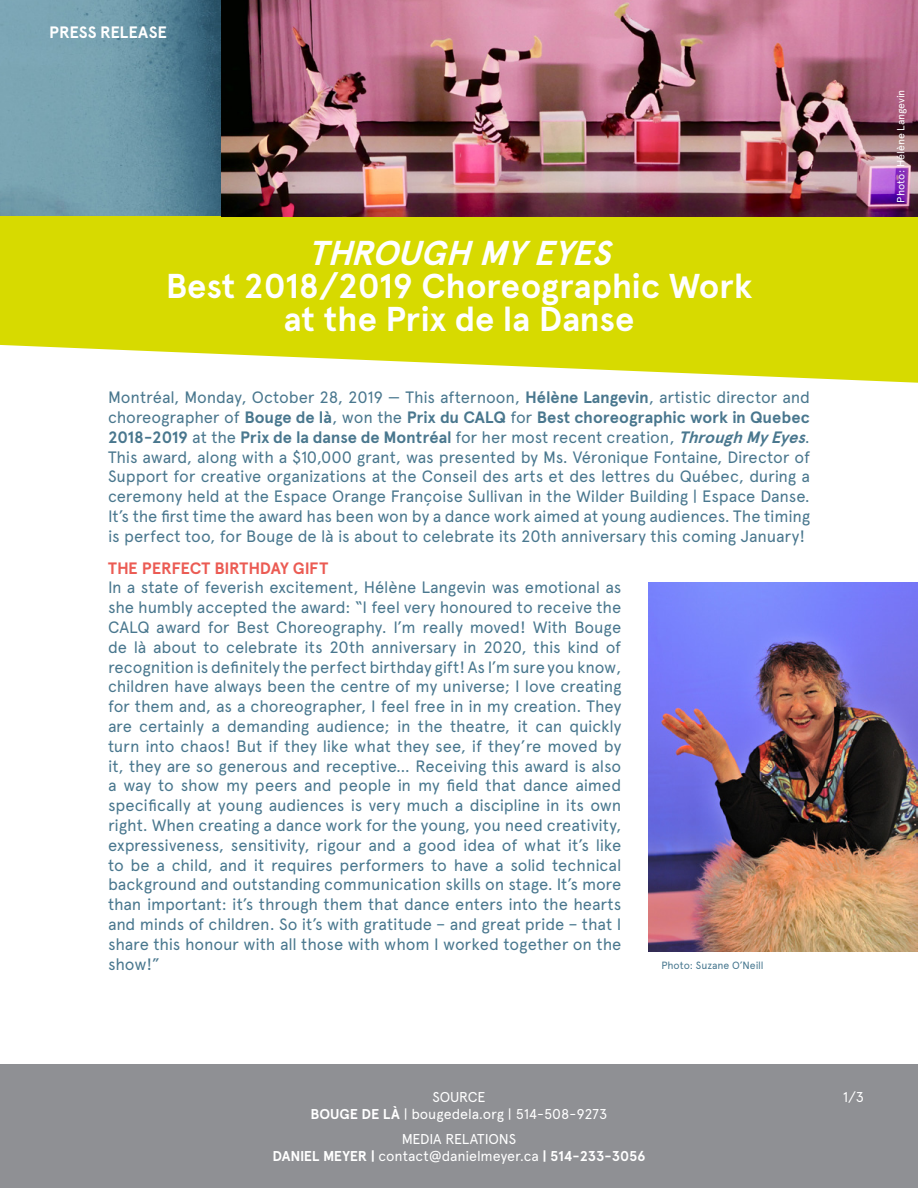
<style>
.page{position:relative;width:918px;height:1188px;background:#fff}
.page>*{position:absolute;margin:0;border:0;box-sizing:border-box;transform-origin:0 0}
.t1{font:700 34.5px/33px "Apercu";letter-spacing:-.005em;color:#fff;text-align:center}
.t2{font:italic 700 34.5px "Apercu";color:#fff}
.t3{font:16.5px/19.8px "Apercu";letter-spacing:-.01em;color:#49778e;text-align:justify}
.t4{font:700 16.5px "Apercu";letter-spacing:-.015em;color:#eb5b53}
.t5{font:700 16.5px "Apercu";color:#fff}
.t6{font:14.25px/17.1px "Apercu";letter-spacing:-.01em;color:#fff;text-align:center}
.t7{font:10.5px "Apercu";letter-spacing:-.01em;color:#fff}
.t8{font:10.5px "Apercu";letter-spacing:-.01em;color:#47778f}
.s1{font-weight:700}
.s2{font-weight:700;font-style:italic}
</style>
<div class="page">
<div style="left:0;top:1065px;width:918px;height:123px;background:#8f9094"></div>
<img style="left:0;top:0;width:918px;height:216px">
<div style="left:0;top:216px;width:918px;height:84px;background:#d7da00"></div>
<svg style="left:0;top:300px;width:918px;height:83px;fill:#d7da00"></svg>
<img style="left:648px;top:582px;width:270px;height:369px">
<p class="t5" style="left:49px;top:22px;width:119px">PRESS RELEASE</p>
<h1 class="t2" style="left:308px;top:232px;width:315px">THROUGH MYEYES</h1>
<h1 class="t1" style="left:166px;top:269px;width:588px">Best 2018/2019 Choreographic Work at the Prix de la Danse</h1>
<p class="t3" style="left:108px;top:387px;width:704px">Montréal, Monday, October 28, 2019 — This afternoon, <span class="s1">Hélène Langevin</span>, artistic director and choreographer of <span class="s1">Bouge de là</span>, won the <span class="s1">Prix du CALQ</span> for <span class="s1">Best choreographic work in Quebec 2018-2019</span> at the <span class="s1">Prix de la danse de Montréal</span> for her most recent creation, <span class="s2">ThroughMyEyes</span>.<br>This award, along with a $10,000 grant, was presented by Ms. Véronique Fontaine, Director of Support for creative organizations at the Conseil des arts et des lettres du Québec, during a ceremony held at the Espace Orange Françoise Sullivan in the Wilder Building | Espace Danse.<br>It’s the first time the award has been won by a dance work aimed at young audiences. The timing is perfect too, for Bouge de là is about to celebrate its 20th anniversary this coming January!</p>
<p class="t4" style="left:108px;top:558px;width:222px">THE PERFECT BIRTHDAY GIFT</p>
<p class="t3" style="left:108px;top:578px;width:515px">In a state of feverish excitement, Hélène Langevin was emotional as she humbly accepted the award: “I feel very honoured to receive the CALQ award for Best Choreography. I’m really moved! With Bouge de là about to celebrate its 20th anniversary in 2020, this kind of recognition is definitely the perfect birthday gift! As I’m sure you know, children have always been the centre of my universe; I love creating for them and, as a choreographer, I feel free in in my creation. They are certainly a demanding audience; in the theatre, it can quickly turn into chaos! But if they like what they see, if they’re moved by it, they are so generous and receptive… Receiving this award is also a way to show my peers and people in my field that dance aimed specifically at young audiences is very much a discipline in its own right. When creating a dance work for the young, you need creativity, expressiveness, sensitivity, rigour and a good idea of what it’s like to be a child, and it requires performers to have a solid technical background and outstanding communication skills on stage. It’s more than important: it’s through them that dance enters into the hearts and minds of children. So it’s with gratitude – and great pride – that I share this honour with all those with whom I worked together on the show!”</p>
<p class="t8" style="left:662px;top:959px;width:104px">Photo: Suzane O’Neill</p>
<p class="t7" style="left:895px;top:202px;width:114px;rotate:-90deg">Photo: Hélène Langevin</p>
<p class="t6" style="left:311px;top:1088px;width:298px">SOURCE<br><span class="s1">BOUGE DE LÀ</span> | bougedela.org | 514-508-9273</p>
<p class="t6" style="left:272px;top:1130px;width:375px">MEDIA RELATIONS<br><span class="s1">DANIEL MEYER |</span> contact@danielmeyer.ca <span class="s1">| 514-233-3056</span></p>
<p class="t6" style="left:843px;top:1088px;width:23px">1/3</p>
</div>
